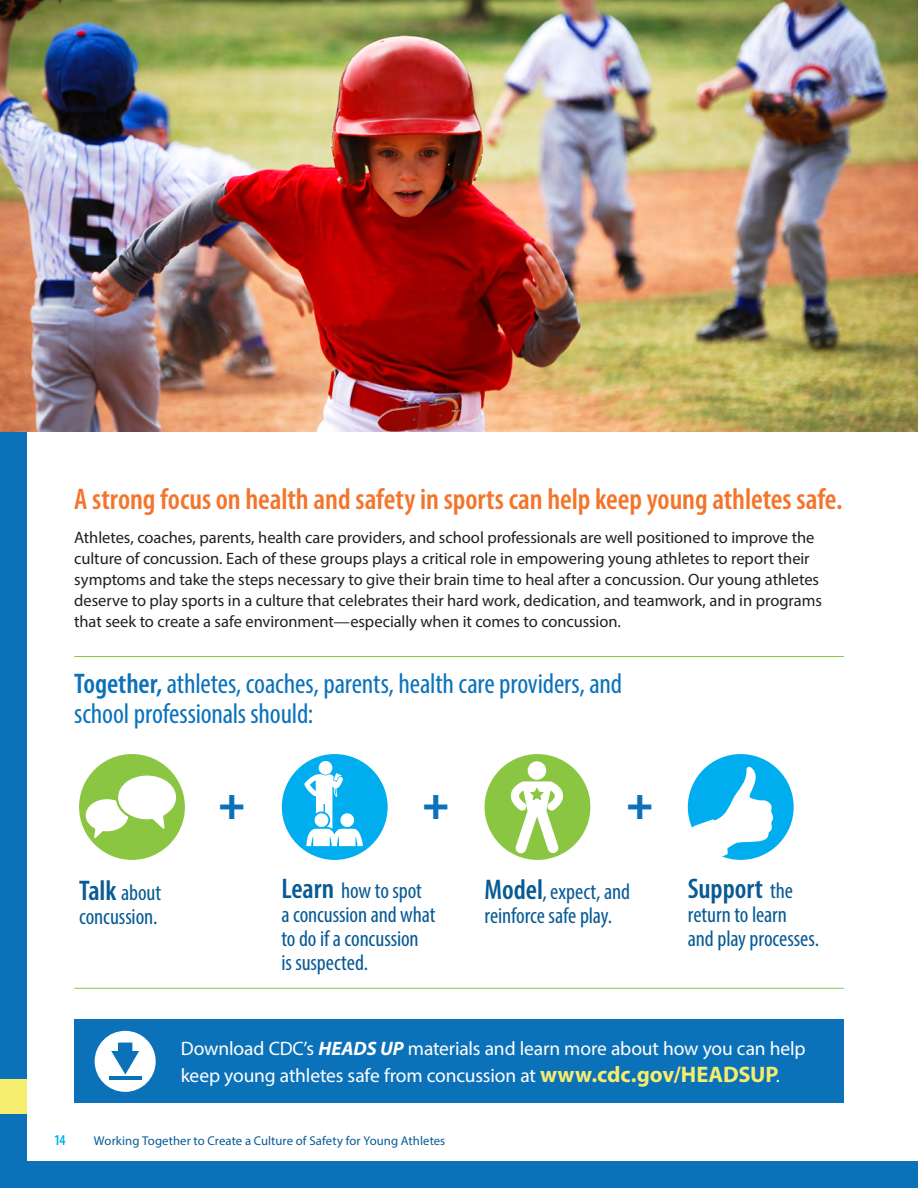
<style>
.page{position:relative;width:918px;height:1188px;background:#0b72ba}
.page>*{position:absolute;margin:0;border:0;box-sizing:border-box;transform-origin:0 0}
.t1{font:900 45px "Myriad Pro";color:#0b72ba}
.t2{font:600 condensed 30px "Myriad Pro";letter-spacing:-.005em;color:#f3752a}
.t3{font:condensed 28.5px/30px "Myriad Pro";letter-spacing:-.005em;color:#0b72ba}
.t4{font:600 condensed 28.5px "Myriad Pro";color:#085a95}
.t5{font:condensed 22.5px/24px "Myriad Pro";letter-spacing:-.005em;color:#085a95}
.t6{font:19.5px/27px "Myriad Pro";letter-spacing:-.01em;color:#fff}
.t7{font:16.5px/21px "Myriad Pro";letter-spacing:-.005em;color:#231f20}
.t8{font:600 condensed 15px "Myriad Pro";color:#00aeef}
.t9{font:12.75px "Myriad Pro";letter-spacing:.005em;color:#085a95}
.s1{font-weight:600}
.s2{font-weight:600;font-size:28.5px}
.s3{font-weight:400;font-size:22.5px}
.s4{font-weight:700;font-style:italic}
.s5{font-weight:700;font-size:22.5px;color:#f4ed6e}
</style>
<div class="page">
<div style="left:0;top:1079px;width:918px;height:35px;background:#f4ed6e"></div>
<div style="left:27px;top:27px;width:891px;height:1134px;background:#fff"></div>
<div style="left:74px;top:1019px;width:770px;height:84px;background:#0b72ba"></div>
<img style="left:0;top:0;width:918px;height:432px">
<div style="left:95px;top:1031px;width:61px;height:61px;background:#fff;border-radius:50%"></div>
<svg style="left:111px;top:1043px;width:28px;height:32px"></svg>
<hr style="left:109px;top:1076px;width:32px;height:4px;background:#0b72ba">
<div style="left:688px;top:754px;width:106px;height:106px;background:#00aeef;border-radius:50%"></div>
<svg style="left:687px;top:765px;width:86px;height:92px"></svg>
<div style="left:79px;top:754px;width:106px;height:106px;background:#8bc642;border-radius:50%"></div>
<svg style="left:86px;top:776px;width:90px;height:62px"></svg>
<div style="left:485px;top:754px;width:105px;height:106px;background:#8bc642;border-radius:50%"></div>
<div style="left:528px;top:761px;width:18px;height:19px;background:#fff;border-radius:50%"></div>
<svg style="left:510px;top:781px;width:53px;height:72px"></svg>
<div style="left:282px;top:754px;width:106px;height:106px;background:#00aeef;border-radius:50%"></div>
<hr style="left:74px;top:656px;width:770px;height:1px;background:#8bc642">
<hr style="left:74px;top:988px;width:770px;height:1px;background:#8bc642">
<div style="left:319px;top:761px;width:13px;height:14px;background:#fff;border-radius:50%"></div>
<svg style="left:304px;top:773px;width:59px;height:73px"></svg>
<h3 class="t2" style="left:74px;top:480px;width:770px">A strong focus on health and safety in sports can help keep young athletes safe.</h3>
<p class="t7" style="left:74px;top:527px;width:749px">Athletes, coaches, parents, health care providers, and school professionals are well positioned to improve the culture of concussion. Each of these groups plays a critical role in empowering young athletes to report their symptoms and take the steps necessary to give their brain time to heal after a concussion. Our young athletes deserve to play sports in a culture that celebrates their hard work, dedication, and teamwork, and in programs that seek to create a safe environment—especially when it comes to concussion.</p>
<h4 class="t3" style="left:74px;top:668px;width:550px"><span class="s1">Together,</span> athletes, coaches, parents, health care providers, and school professionals should:</h4>
<p class="t5" style="left:79px;top:880px;width:84px"><span class="s2">Talk</span> about concussion.</p>
<p class="t1" style="left:219px;top:774px;width:28px">+</p>
<p class="t1" style="left:422px;top:774px;width:28px">+</p>
<p class="t5" style="left:281px;top:879px;width:156px"><span class="s2">Learn</span> how to spot a concussion and what to do if a concussion<br>is suspected.</p>
<p class="t1" style="left:627px;top:774px;width:28px">+</p>
<p class="t5" style="left:485px;top:880px;width:147px"><span class="s2">Model</span>, expect, and reinforce safe play.</p>
<p class="t4" style="left:688px;top:871px;width:106px">Support <span class="s3">the</span></p>
<p class="t5" style="left:688px;top:903px;width:133px">return to learn<br>and play processes.</p>
<p class="t6" style="left:181px;top:1035px;width:626px">Download CDC’s <span class="s4">HEADS UP</span> materials and learn more about how you can help keep young athletes safe from concussion at <span class="s5">www.cdc.gov/HEADSUP</span>.</p>
<p class="t8" style="left:54px;top:1131px;width:13px">14</p>
<p class="t9" style="left:94px;top:1133px;width:353px">Working Together to Create a Culture of Safety for Young Athletes</p>
</div>
